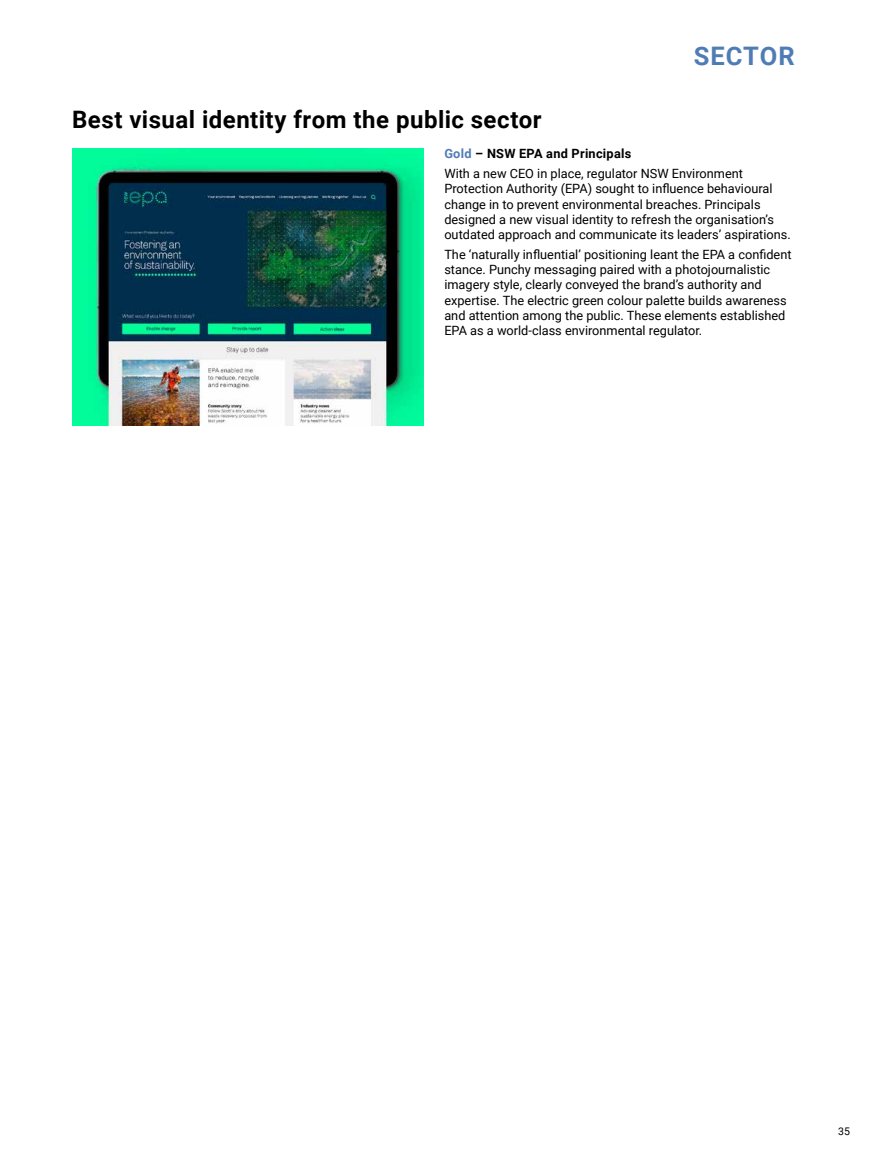
<style>
.page{position:relative;width:893px;height:1170px;background:#fff}
.page>*{position:absolute;margin:0;border:0;box-sizing:border-box;transform-origin:0 0}
.t1{font:700 25.5px "Roboto";letter-spacing:.04em;color:#507cb6}
.t2{font:700 24px "Roboto";letter-spacing:.02em;color:#000}
.t3{font:12.75px/15.3px "Roboto";color:#000}
.t4{font:10.5px "Roboto";color:#000}
.s1{font-weight:700;color:#507cb6}
.s2{font-weight:700}
</style>
<div class="page">
<img style="left:72px;top:149px;width:351px;height:276px">
<h1 class="t1" style="left:694px;top:38px;width:102px">SECTOR</h1>
<h2 class="t2" style="left:72px;top:103px;width:471px">Best visual identity from the public sector</h2>
<p class="t3" style="left:444px;top:144px;width:300px;line-height:19.5px"><span class="s1">Gold</span> <span class="s2">– NSW EPA and Principals<br></span>With a new CEO in place, regulator NSW Environment</p>
<p class="t3" style="left:444px;top:181px;width:348px">Protection Authority (EPA) sought to influence behavioural change in to prevent environmental breaches. Principals designed a new visual identity to refresh the organisation’s outdated approach and communicate its leaders’ aspirations.</p>
<p class="t3" style="left:444px;top:246px;width:349px">The ‘naturally influential’ positioning leant the EPA a confident stance. Punchy messaging paired with a photojournalistic imagery style, clearly conveyed the brand’s authority and expertise. The electric green colour palette builds awareness and attention among the public. These elements established EPA as a world-class environmental regulator.</p>
<p class="t4" style="left:838px;top:1123px;width:13px">35</p>
</div>
